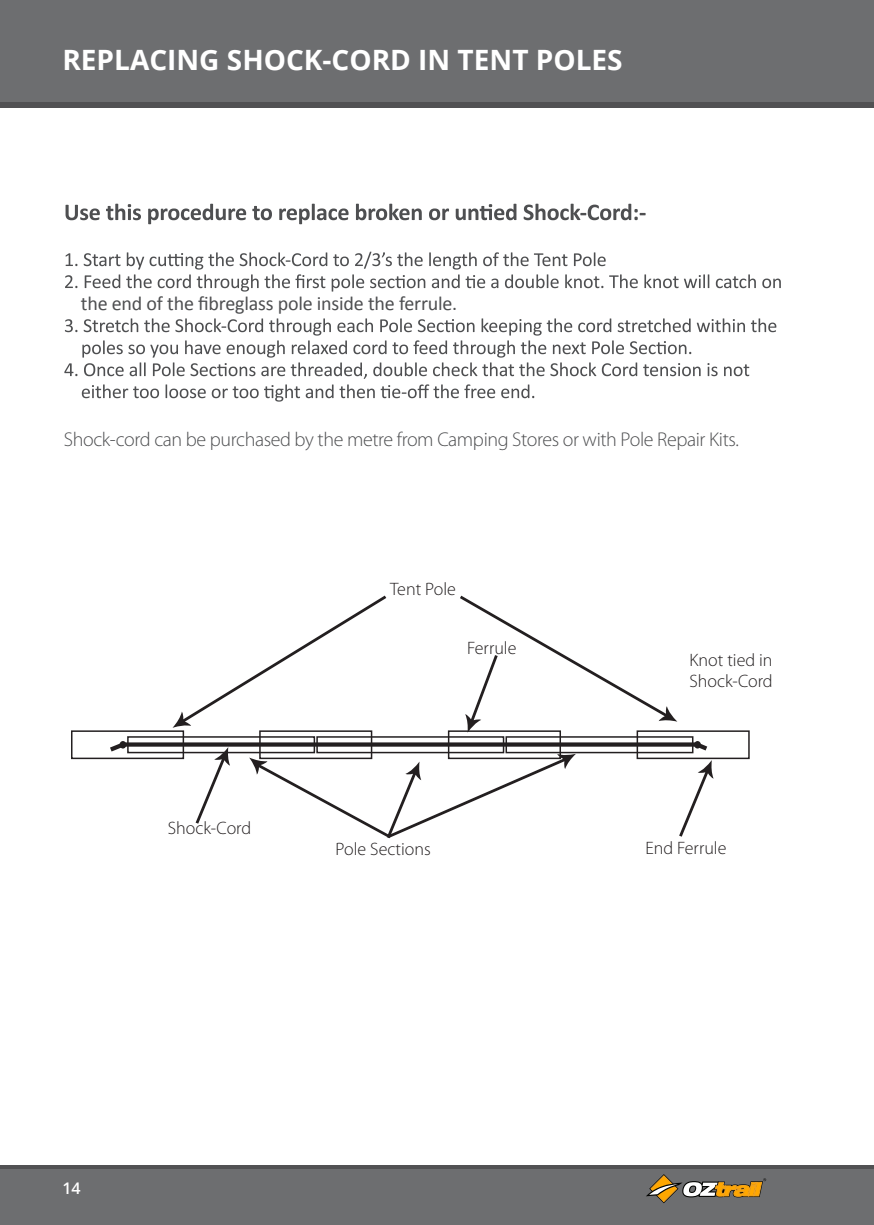
<style>
.page{position:relative;width:874px;height:1225px;background:#fff}
.page>*{position:absolute;margin:0;border:0;box-sizing:border-box;transform-origin:0 0}
.t1{font:700 28px "Open Sans";color:#fff}
.t2{font:300 20px "Myriad Pro";letter-spacing:-.02em;color:#4e4f51}
.t3{font:20px "Calibri";letter-spacing:-.01em;color:#4e4f51}
.t4{font:300 18px/21.6px "Myriad Pro";color:#231f20}
.t5{font:600 16px "Open Sans";color:#fff}
</style>
<div class="page">
<div style="left:0;top:1165px;width:873px;height:60px;background:#6d6e70"></div>
<hr style="left:0;top:1165px;width:873px;height:4px;background:#515153">
<div style="left:0;top:0;width:873px;height:108px;background:#6d6e70"></div>
<div style="left:0;top:102px;width:873px;height:6px;background:#515153"></div>
<svg style="left:646px;top:1174px;width:119px;height:29px"></svg>
<svg style="left:127px;top:736px;width:188px;height:17px"></svg>
<div style="left:316px;top:736px;width:188px;height:17px;background:#fff;border:2px solid #231f20"></div>
<div style="left:505px;top:736px;width:188px;height:17px;background:#fff;border:2px solid #231f20"></div>
<div style="left:259px;top:730px;width:113px;height:29px;border:2px solid #231f20"></div>
<div style="left:447px;top:730px;width:113px;height:29px;border:2px solid #231f20"></div>
<div style="left:71px;top:730px;width:113px;height:29px;border:2px solid #231f20"></div>
<div style="left:636px;top:730px;width:113px;height:29px;border:2px solid #231f20"></div>
<svg style="left:128px;top:742px;width:563px;height:4px;background:#393536"></svg>
<svg style="left:110px;top:739px;width:18px;height:15px"></svg>
<svg style="left:691px;top:739px;width:17px;height:15px"></svg>
<svg style="left:172px;top:595px;width:214px;height:133px"></svg>
<svg style="left:459px;top:595px;width:218px;height:137px"></svg>
<svg style="left:195px;top:747px;width:35px;height:76px"></svg>
<svg style="left:679px;top:760px;width:34px;height:76px"></svg>
<svg style="left:249px;top:754px;width:326px;height:84px"></svg>
<svg style="left:65px;top:204px;width:580px;height:20px"></svg>
<svg style="left:65px;top:252px;width:715px;height:39px"></svg>
<svg style="left:64px;top:318px;width:712px;height:83px"></svg>
<h1 class="t1" style="left:62px;top:40px;width:561px">REPLACING SHOCK-CORD IN TENT POLES</h1>
<p class="t3" style="left:81px;top:291px;width:378px">the end of the fibreglass pole inside the ferrule.</p>
<p class="t2" style="left:64px;top:428px;width:676px">Shock-cord can be purchased by the metre from Camping Stores or with Pole Repair Kits.</p>
<p class="t4" style="left:168px;top:817px;width:85px">Shock-Cord</p>
<p class="t4" style="left:390px;top:579px;width:67px">Tent Pole</p>
<p class="t4" style="left:467px;top:637px;width:51px">Ferrule</p>
<p class="t4" style="left:689px;top:649px;width:85px">Knot tied in<br>Shock-Cord</p>
<p class="t4" style="left:335px;top:838px;width:97px">Pole Sections</p>
<p class="t4" style="left:645px;top:837px;width:83px">End Ferrule</p>
<p class="t5" style="left:62px;top:1177px;width:20px">14</p>
</div>
